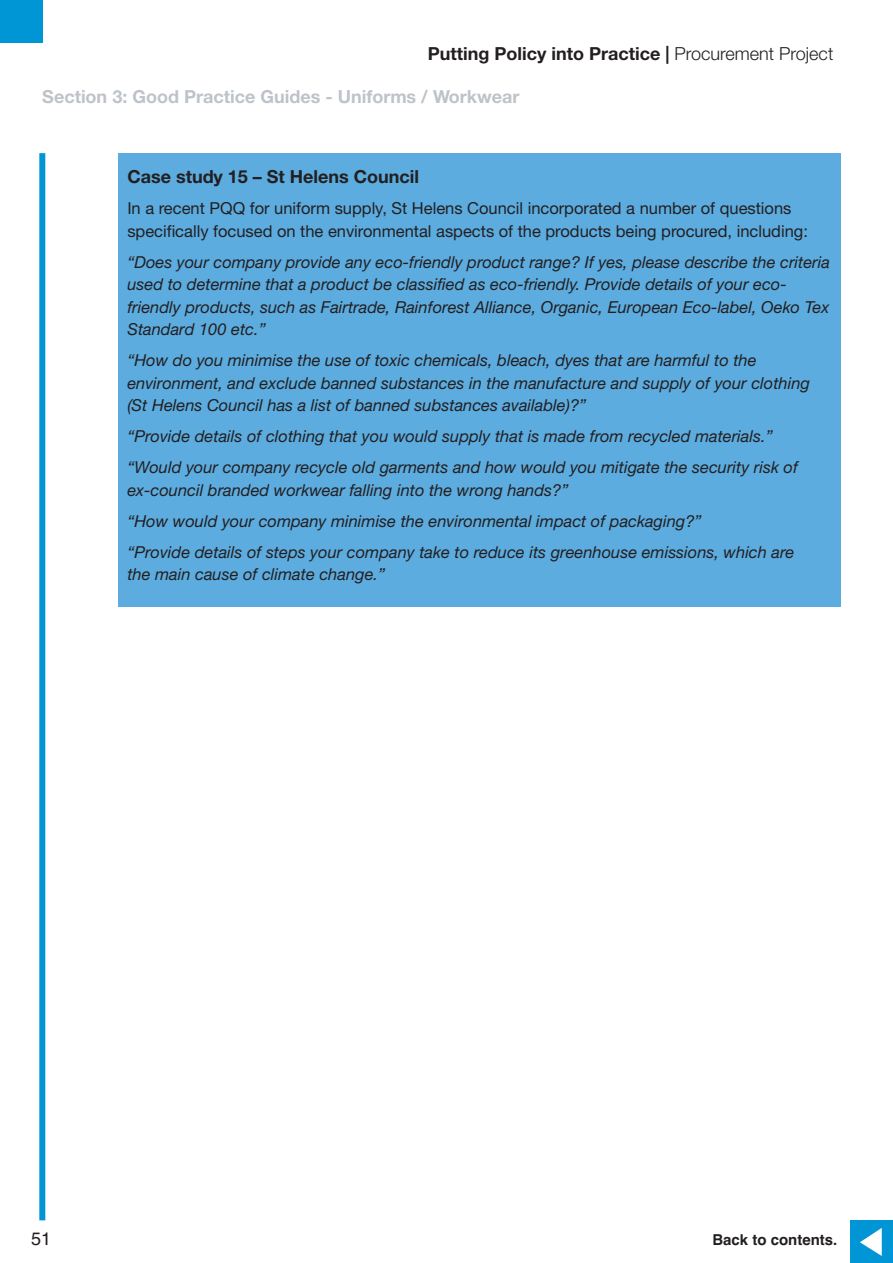
<style>
.page{position:relative;width:893px;height:1263px;background:#fff}
.page>*{position:absolute;margin:0;border:0;box-sizing:border-box;transform-origin:0 0}
.t1{font:18px "Helvetica Neue Bold TT";color:#bec3c9}
.t2{font:18px "Helvetica Neue Bold TT";color:#231f20}
.t3{font:700 18px "Helvetica Neue";color:#231f20}
.t4{font:18px "Helvetica";color:#231f20}
.t5{font:italic 16.5px/22.5px "Helvetica Neue";color:#231f20}
.t6{font:16.5px/22.5px "Helvetica Neue";color:#231f20}
.t7{font:700 15px "Helvetica";color:#231f20}
.s1{font-family:"Helvetica Neue";font-weight:300}
</style>
<div class="page">
<div style="left:118px;top:153px;width:723px;height:453px;background:#5cace0"></div>
<div style="left:39px;top:153px;width:6px;height:1067px;background:#0095d5"></div>
<div style="left:850px;top:1220px;width:42px;height:43px;background:#0095d5"></div>
<svg style="left:860px;top:1228px;width:22px;height:28px"></svg>
<div style="left:0;top:0;width:42px;height:43px;background:#0095d5"></div>
<p class="t2" style="left:428px;top:47px;width:407px">Putting Policy into Practice | <span class="s1">Procurement Project</span></p>
<p class="t1" style="left:42px;top:90px;width:479px">Section 3: Good Practice Guides - Uniforms / Workwear</p>
<p class="t3" style="left:127px;top:170px;width:293px">Case study 15 – St Helens Council</p>
<p class="t6" style="left:127px;top:199px;width:682px">In a recent PQQ for uniform supply, St Helens Council incorporated a number of questions specifically focused on the environmental aspects of the products being procured, including:</p>
<p class="t5" style="left:127px;top:252px;width:704px">“Does your company provide any eco-friendly product range? If yes, please describe the criteria used to determine that a product be classified as eco-friendly. Provide details of your eco&shy;friendly products, such as Fairtrade, Rainforest Alliance, Organic, European Eco-label, Oeko Tex Standard 100 etc.”</p>
<p class="t5" style="left:127px;top:351px;width:684px">“How do you minimise the use of toxic chemicals, bleach, dyes that are harmful to the environment, and exclude banned substances in the manufacture and supply of your clothing (St Helens Council has a list of banned substances available)?”</p>
<p class="t5" style="left:127px;top:422px;width:672px;line-height:31px">“Provide details of clothing that you would supply that is made from recycled materials.” “Would your company recycle old garments and how would you mitigate the security risk of</p>
<p class="t5" style="left:127px;top:476px;width:669px;line-height:31px">ex-council branded workwear falling into the wrong hands?”<br>“How would your company minimise the environmental impact of packaging?”<br>“Provide details of steps your company take to reduce its greenhouse emissions, which are</p>
<p class="t5" style="left:127px;top:565px;width:259px">the main cause of climate change.”</p>
<p class="t4" style="left:31px;top:1232px;width:22px">51</p>
<p class="t7" style="left:712px;top:1234px;width:127px">Back to contents.</p>
</div>
